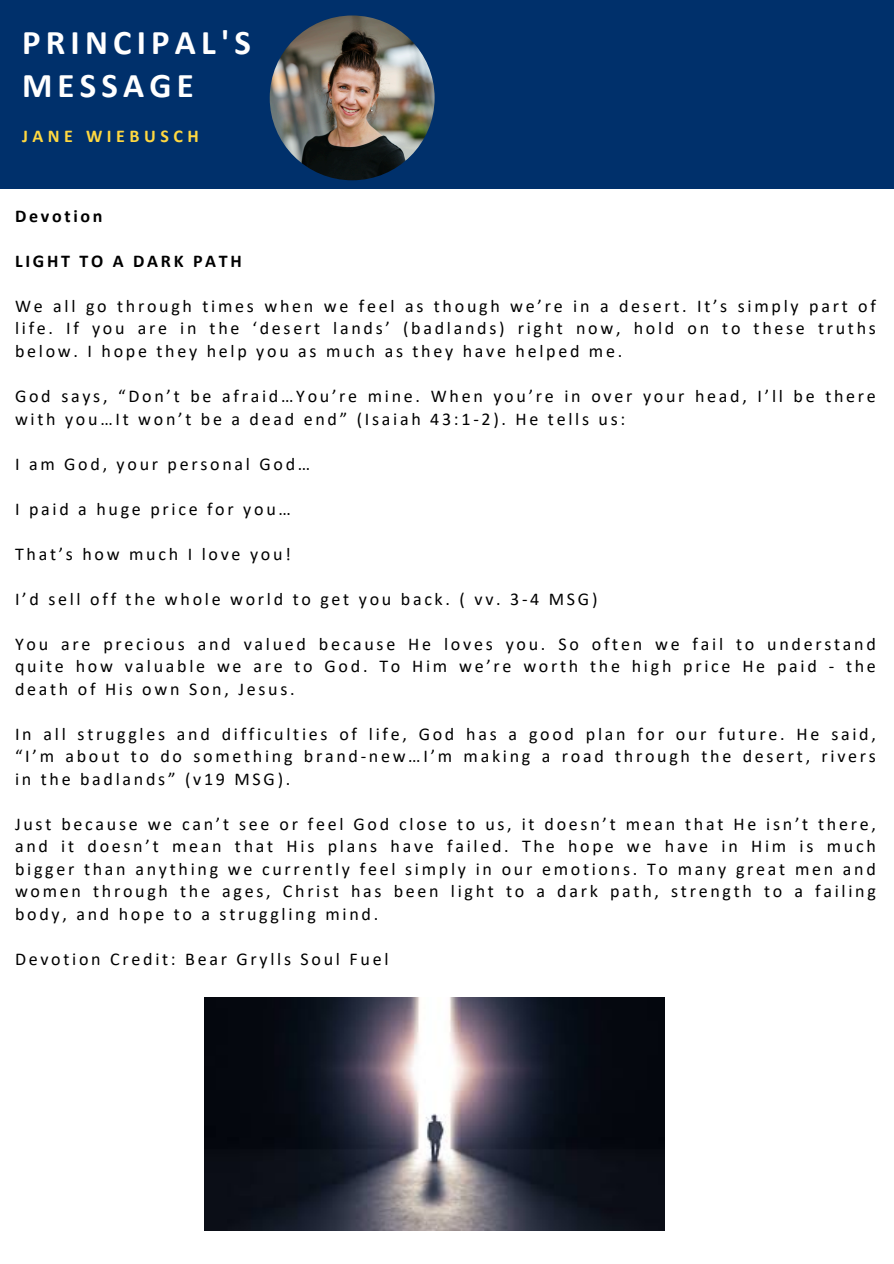
<style>
.page{position:relative;width:894px;height:1264px;background:#fff}
.page>*{position:absolute;margin:0;border:0;box-sizing:border-box;transform-origin:0 0}
.t1{font:700 34.8px/43.8px "Calibri";letter-spacing:.15em;color:#fff}
.t2{font:18px/22.5px "Calibri";letter-spacing:.15em;color:#000;text-align:justify}
.t3{font:700 18px "Calibri";letter-spacing:.15em;color:#000}
.t4{font:700 18px "Calibri";letter-spacing:.25em;color:#ffd840}
</style>
<div class="page">
<div style="left:0;top:0;width:893px;height:188px;background:#00306b"></div>
<img style="left:270px;top:15px;width:164px;height:165px;border-radius:50%">
<img style="left:205px;top:997px;width:459px;height:233px">
<p class="t1" style="left:22px;top:23px;width:230px">PRINCIPAL'S<br>MESSAGE</p>
<p class="t4" style="left:22px;top:129px;width:178px">JANE WIEBUSCH</p>
<h1 class="t3" style="left:15px;top:208px;width:89px">Devotion</h1>
<p class="t3" style="left:15px;top:253px;width:228px">LIGHT TO A DARK PATH</p>
<h2 class="t2" style="left:15px;top:296px;width:862px">We all go through times when we feel as though we’re in a desert. It’s simply part of life. If you are in the ‘desert lands’ (badlands) right now, hold on to these truths below. I hope they help you as much as they have helped me.</h2>
<h3 class="t2" style="left:15px;top:386px;width:862px">God says, “Don’t be afraid…You’re mine. When you’re in over your head, I’ll be there with you…It won’t be a dead end” (Isaiah 43:1-2). He tells us:</h3>
<h2 class="t2" style="left:15px;top:454px;width:297px">I am God, your personal God…</h2>
<p class="t2" style="left:15px;top:499px;width:277px">I paid a huge price for you…</p>
<p class="t2" style="left:15px;top:544px;width:277px">That’s how much I love you!</p>
<p class="t2" style="left:15px;top:589px;width:583px">I’d sell off the whole world to get you back. ( vv. 3-4 MSG)</p>
<p class="t2" style="left:15px;top:634px;width:862px">You are precious and valued because He loves you. So often we fail to understand quite how valuable we are to God. To Him we’re worth the high price He paid - the death of His own Son, Jesus.</p>
<p class="t2" style="left:15px;top:724px;width:862px">In all struggles and difficulties of life, God has a good plan for our future. He said, “I’m about to do something brand-new…I’m making a road through the desert, rivers in the badlands” (v19 MSG).</p>
<p class="t2" style="left:15px;top:814px;width:862px">Just because we can’t see or feel God close to us, it doesn’t mean that He isn’t there, and it doesn’t mean that His plans have failed. The hope we have in Him is much bigger than anything we currently feel simply in our emotions. To many great men and women through the ages, Christ has been light to a dark path, strength to a failing body, and hope to a struggling mind.</p>
<p class="t2" style="left:15px;top:949px;width:375px">Devotion Credit: Bear Grylls Soul Fuel</p>
</div>
